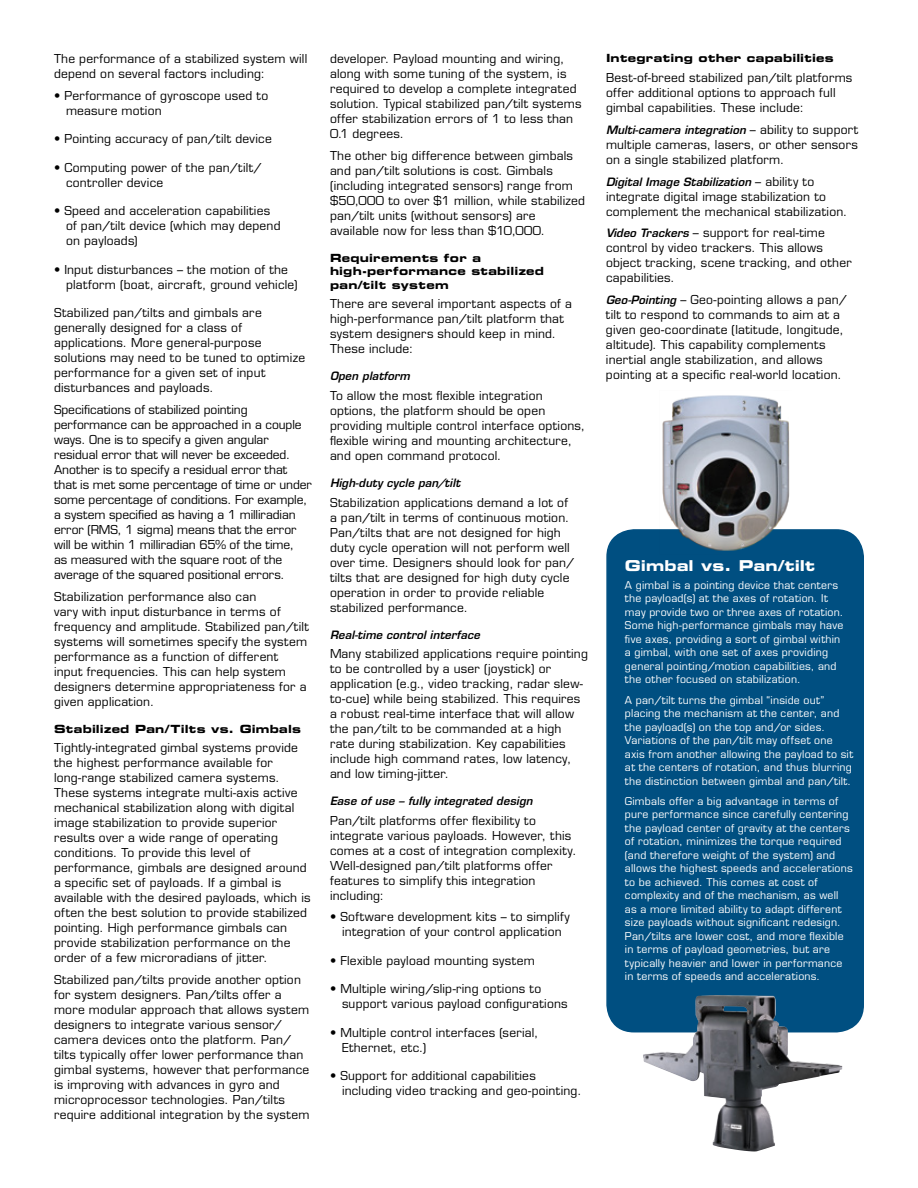
<style>
.page{position:relative;width:918px;height:1188px;background:#fff}
.page>*{position:absolute;margin:0;border:0;box-sizing:border-box;transform-origin:0 0}
.t1{font:15px "Eurostile LT Std Bold Ex 2";letter-spacing:.01em;color:#fff}
.t2{font:12px/15px "Eurostile LT Std";letter-spacing:.02em;color:#000}
.t3{font:12px/15px "Eurostile LT Std";letter-spacing:-.005em;color:#000}
.t4{font:italic 600 11.25px "Eurostile LT Std";letter-spacing:.01em;color:#000}
.t5{font:11.25px/13.5px "Eurostile LT Std Bold Ex 2";letter-spacing:.025em;color:#000}
.t6{font:10.5px/13.5px "Eurostile LT Std";letter-spacing:.025em;color:#fff}
.s1{font-weight:400;font-style:normal;font-size:12px}
.s2{font-weight:600;font-style:italic;font-size:11.25px}
</style>
<div class="page">
<div style="left:607px;top:530px;width:256px;height:502px;background:#004f81;border-radius:27px"></div>
<div style="left:606px;top:529px;width:258px;height:503px;border:2px solid #004f81;border-radius:27px"></div>
<img style="left:660px;top:395px;width:131px;height:156px">
<img style="left:643px;top:995px;width:199px;height:157px">
<p class="t2" style="left:54px;top:51px;width:255px">The performance of a stabilized system will depend on several factors including:</p>
<p class="t2" style="left:66px;top:88px;width:204px;text-indent:-12px">• Performance of gyroscope used to measure motion</p>
<p class="t2" style="left:54px;top:131px;width:219px">• Pointing accuracy of pan/tilt device</p>
<p class="t2" style="left:66px;top:160px;width:197px;text-indent:-12px">• Computing power of the pan/tilt/ controller device</p>
<p class="t2" style="left:66px;top:203px;width:216px;text-indent:-12px">• Speed and acceleration capabilities of pan/tilt device (which may depend on payloads)</p>
<p class="t2" style="left:66px;top:262px;width:233px;text-indent:-12px">• Input disturbances – the motion of the platform (boat, aircraft, ground vehicle)</p>
<p class="t2" style="left:54px;top:305px;width:253px">Stabilized pan/tilts and gimbals are generally designed for a class of applications. More general-purpose solutions may need to be tuned to optimize performance for a given set of input disturbances and payloads.</p>
<p class="t3" style="left:54px;top:402px;width:259px">Specifications of stabilized pointing performance can be approached in a couple ways. One is to specify a given angular residual error that will never be exceeded.<br>Another is to specify a residual error that that is met some percentage of time or under some percentage of conditions. For example, a system specified as having a 1 milliradian error (RMS, 1 sigma) means that the error will be within 1 milliradian 65% of the time,<br>as measured with the square root of the average of the squared positional errors.</p>
<p class="t2" style="left:54px;top:589px;width:256px">Stabilization performance also can<br>vary with input disturbance in terms of frequency and amplitude. Stabilized pan/tilt systems will sometimes specify the system performance as a function of different input frequencies. This can help system designers determine appropriateness for a given application.</p>
<p class="t5" style="left:54px;top:722px;width:248px">Stabilized Pan/Tilts vs. Gimbals</p>
<p class="t2" style="left:54px;top:741px;width:258px">Tightly-integrated gimbal systems provide the highest performance available for long-range stabilized camera systems.<br>These systems integrate multi-axis active mechanical stabilization along with digital image stabilization to provide superior results over a wide range of operating conditions. To provide this level of performance, gimbals are designed around a specific set of payloads. If a gimbal is available with the desired payloads, which is often the best solution to provide stabilized pointing. High performance gimbals can provide stabilization performance on the order of a few microradians of jitter.</p>
<p class="t2" style="left:54px;top:972px;width:257px">Stabilized pan/tilts provide another option for system designers. Pan/tilts offer a more modular approach that allows system designers to integrate various sensor/ camera devices onto the platform. Pan/ tilts typically offer lower performance than gimbal systems, however that performance is improving with advances in gyro and microprocessor technologies. Pan/tilts require additional integration by the system</p>
<p class="t2" style="left:330px;top:51px;width:253px">developer. Payload mounting and wiring, along with some tuning of the system, is required to develop a complete integrated solution. Typical stabilized pan/tilt systems offer stabilization errors of 1 to less than 0.1 degrees.</p>
<p class="t2" style="left:330px;top:148px;width:257px">The other big difference between gimbals and pan/tilt solutions is cost. Gimbals (including integrated sensors) range from $50,000 to over $1 million, while stabilized pan/tilt units (without sensors) are available now for less than $10,000.</p>
<p class="t5" style="left:330px;top:251px;width:216px">Requirements for a high-performance stabilized pan/tilt system</p>
<p class="t2" style="left:330px;top:297px;width:243px">There are several important aspects of a high-performance pan/tilt platform that system designers should keep in mind.<br>These include:</p>
<p class="t4" style="left:330px;top:369px;width:81px">Open platform</p>
<p class="t2" style="left:330px;top:388px;width:256px">To allow the most flexible integration options, the platform should be open providing multiple control interface options, flexible wiring and mounting architecture, and open command protocol.</p>
<p class="t4" style="left:330px;top:476px;width:132px">High-duty cycle pan/tilt</p>
<p class="t2" style="left:330px;top:495px;width:246px">Stabilization applications demand a lot of a pan/tilt in terms of continuous motion.<br>Pan/tilts that are not designed for high duty cycle operation will not perform well over time. Designers should look for pan/ tilts that are designed for high duty cycle operation in order to provide reliable stabilized performance.</p>
<p class="t4" style="left:330px;top:627px;width:151px">Real-time control interface</p>
<p class="t2" style="left:330px;top:646px;width:259px">Many stabilized applications require pointing to be controlled by a user (joystick) or application (e.g., video tracking, radar slew&shy;to-cue) while being stabilized. This requires a robust real-time interface that will allow the pan/tilt to be commanded at a high rate during stabilization. Key capabilities include high command rates, low latency, and low timing-jitter.</p>
<p class="t4" style="left:330px;top:794px;width:204px">Ease of use – fully integrated design</p>
<p class="t2" style="left:330px;top:813px;width:248px">Pan/tilt platforms offer flexibility to integrate various payloads. However, this comes at a cost of integration complexity.<br>Well-designed pan/tilt platforms offer features to simplify this integration including:</p>
<p class="t2" style="left:330px;top:910px;width:241px;text-align:center">• Software development kits – to simplify integration of your control application</p>
<p class="t2" style="left:330px;top:953px;width:206px">• Flexible payload mounting system</p>
<p class="t2" style="left:342px;top:982px;width:227px;text-indent:-12px">• Multiple wiring/slip-ring options to support various payload configurations</p>
<p class="t2" style="left:342px;top:1025px;width:198px;text-indent:-12px">• Multiple control interfaces (serial,<br>Ethernet, etc.)</p>
<p class="t2" style="left:342px;top:1069px;width:241px;text-indent:-12px">• Support for additional capabilities including video tracking and geo-pointing.</p>
<p class="t5" style="left:606px;top:51px;width:229px">Integrating other capabilities</p>
<p class="t2" style="left:606px;top:70px;width:248px">Best-of-breed stabilized pan/tilt platforms offer additional options to approach full gimbal capabilities. These include:</p>
<p class="t4" style="left:606px;top:123px;width:254px">Multi-camera integration <span class="s1">– ability to support</span></p>
<p class="t2" style="left:606px;top:137px;width:253px">multiple cameras, lasers, or other sensors on a single stabilized platform.</p>
<p class="t4" style="left:606px;top:174px;width:210px">Digital Image Stabilization <span class="s1">– ability to</span></p>
<p class="t2" style="left:606px;top:189px;width:243px">integrate digital image stabilization to complement the mechanical stabilization.</p>
<p class="t2" style="left:606px;top:225px;width:247px"><span class="s2">Video Trackers</span> – support for real-time control by video trackers. This allows object tracking, scene tracking, and other capabilities.</p>
<p class="t2" style="left:606px;top:292px;width:243px"><span class="s2">Geo-Pointing</span> – Geo-pointing allows a pan/ tilt to respond to commands to aim at a given geo-coordinate (latitude, longitude, altitude). This capability complements inertial angle stabilization, and allows pointing at a specific real-world location.</p>
<p class="t1" style="left:625px;top:555px;width:192px">Gimbal vs. Pan/tilt</p>
<p class="t6" style="left:625px;top:578px;width:220px">A gimbal is a pointing device that centers the payload(s) at the axes of rotation. It may provide two or three axes of rotation.<br>Some high-performance gimbals may have five axes, providing a sort of gimbal within a gimbal, with one set of axes providing general pointing/motion capabilities, and the other focused on stabilization.</p>
<p class="t6" style="left:625px;top:693px;width:230px">A pan/tilt turns the gimbal “inside out” placing the mechanism at the center, and the payload(s) on the top and/or sides.<br>Variations of the pan/tilt may offset one axis from another allowing the payload to sit at the centers of rotation, and thus blurring the distinction between gimbal and pan/tilt.</p>
<p class="t6" style="left:625px;top:794px;width:229px">Gimbals offer a big advantage in terms of pure performance since carefully centering the payload center of gravity at the centers of rotation, minimizes the torque required (and therefore weight of the system) and allows the highest speeds and accelerations to be achieved. This comes at cost of complexity and of the mechanism, as well as a more limited ability to adapt different size payloads without significant redesign.<br>Pan/tilts are lower cost, and more flexible in terms of payload geometries, but are typically heavier and lower in performance in terms of speeds and accelerations.</p>
</div>
